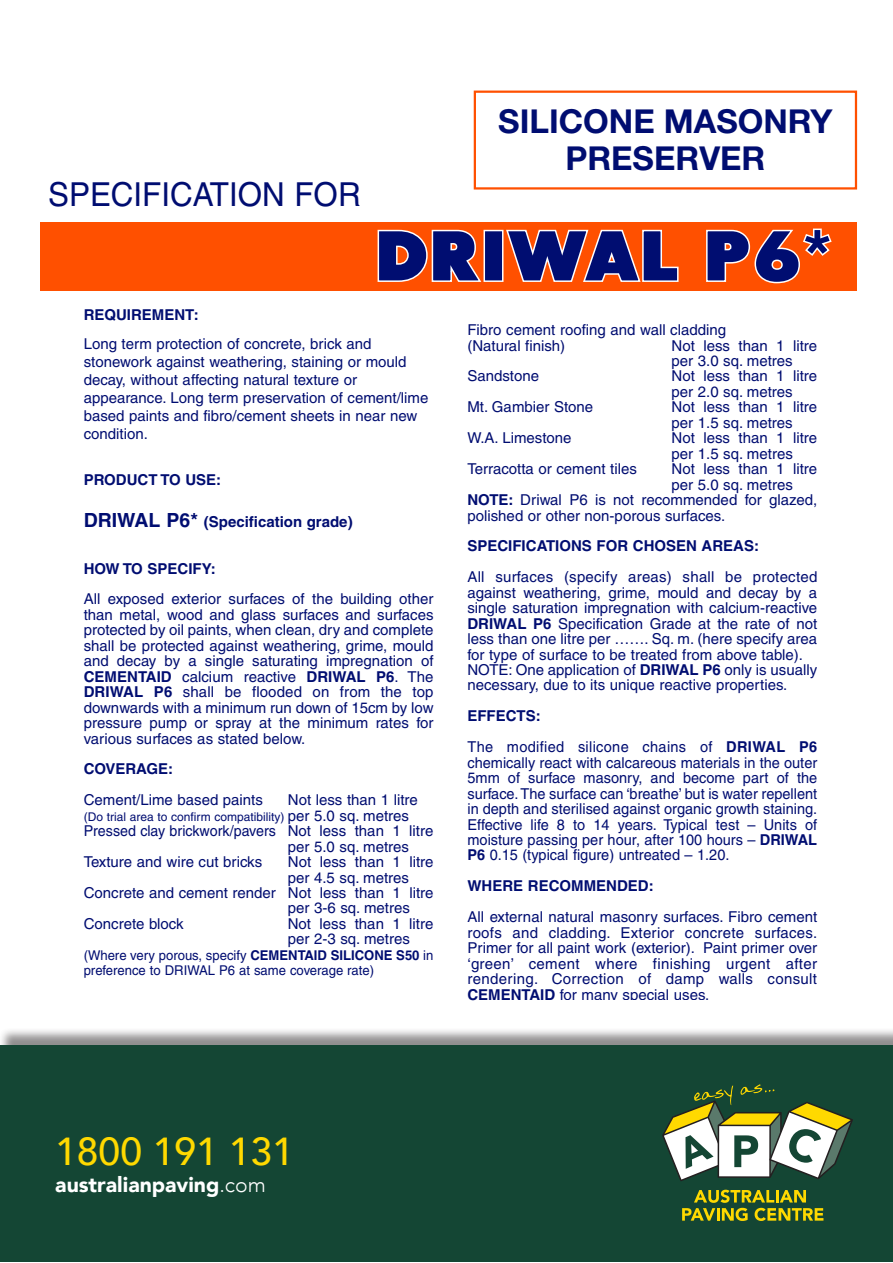
<style>
.page{position:relative;width:893px;height:1263px;background:#fff}
.page>*{position:absolute;margin:0;border:0;box-sizing:border-box;transform-origin:0 0}
.t1{font:500 39px "Avenir";color:#ffd900}
.t2{font:700 33px/36.6px "Helvetica Neue";color:#000d71;text-align:center}
.t3{font:33px "Helvetica";color:#000d71;scale:.95 1}
.t4{font:900 21.15px "Avenir";color:#fff}
.t5{font:15px/15.5px "Helvetica";color:#000d71}
.t6{font:700 15px "Helvetica";color:#000d71}
.t7{font:15px "Helvetica";color:#000d71;scale:.95 1}
.t8{font:15px/30.9px "Helvetica";letter-spacing:.02em;color:#000d71}
.t9{font:13.5px/15.5px "Helvetica";color:#000d71}
.t10{font:12px "Helvetica";color:#000d71}
.s1{font-size:19.5px}
.s2{font-weight:700}
.s3{font-size:15px}
.s4{font-weight:300}
</style>
<div class="page">
<div style="left:0;top:1027px;width:893px;height:232px;background:#231f20;opacity:.5"></div>
<div style="left:0;top:1045px;width:893px;height:216px;background:#144634"></div>
<svg style="left:682px;top:1190px;width:141px;height:31px"></svg>
<svg style="left:662px;top:1084px;width:191px;height:97px"></svg>
<svg style="left:40px;top:90px;width:818px;height:201px"></svg>
<div style="left:0;top:35px;width:395px;height:135px;background:#fff"></div>
<h2 class="t3" style="left:48px;top:176px;width:330px">SPECIFICATION FOR</h2>
<h2 class="t2" style="left:498px;top:102px;width:336px">SILICONE MASONRY<br>PRESERVER</h2>
<p class="t6" style="left:84px;top:305px;width:117px">REQUIREMENT:</p>
<p class="t5" style="left:84px;top:334px;width:346px;line-height:18px">Long term protection of concrete, brick and stonework against weathering, staining or mould decay, without affecting natural texture or appearance. Long term preservation of cement/lime based paints and fibro/cement sheets in near new condition.</p>
<p class="t6" style="left:84px;top:471px;width:139px">PRODUCT TO USE:</p>
<p class="t6" style="left:84px;top:513px;width:270px"><span class="s1">DRIWAL P6*</span> (Specification grade)</p>
<p class="t6" style="left:84px;top:559px;width:134px">HOW TO SPECIFY:</p>
<p class="t5" style="left:84px;top:591px;width:351px;text-align:justify">All exposed exterior surfaces of the building other than metal, wood and glass surfaces and surfaces protected by oil paints, when clean, dry and complete shall be protected against weathering, grime, mould and decay by a single saturating impregnation of <span class="s2">CEMENTAID</span> calcium reactive <span class="s2">DRIWAL P6</span>. The <span class="s2">DRIWAL P6</span> shall be flooded on from the top downwards with a minimum run down of 15cm by low pressure pump or spray at the minimum rates for various surfaces as stated below.</p>
<p class="t6" style="left:84px;top:760px;width:91px">COVERAGE:</p>
<p class="t5" style="left:84px;top:792px;width:181px">Cement/Lime based paints</p>
<p class="t5" style="left:288px;top:792px;width:132px">Not less than 1 litre</p>
<p class="t10" style="left:84px;top:810px;width:327px">(Do trial area to confirm compatibility) <span class="s3">per 5.0 sq. metres</span></p>
<p class="t7" style="left:84px;top:822px;width:370px">Pressed clay brickwork/pavers Not less than 1 litre</p>
<p class="t5" style="left:288px;top:839px;width:123px">per 5.0 sq. metres</p>
<p class="t5" style="left:84px;top:854px;width:180px">Texture and wire cut bricks</p>
<p class="t5" style="left:288px;top:854px;width:147px">Not less than 1 litre</p>
<p class="t5" style="left:288px;top:869px;width:123px">per 4.5 sq. metres</p>
<p class="t5" style="left:84px;top:885px;width:351px">Concrete and cement render Not less than 1 litre</p>
<p class="t5" style="left:288px;top:900px;width:124px">per 3-6 sq. metres</p>
<p class="t5" style="left:84px;top:916px;width:101px">Concrete block</p>
<p class="t5" style="left:288px;top:916px;width:147px">Not less than 1 litre per 2-3 sq. metres</p>
<p class="t9" style="left:84px;top:947px;width:351px">(Where very porous, specify <span class="s2">CEMENTAID SILICONE S50</span> in preference to DRIWAL P6 at same coverage rate)</p>
<p class="t5" style="left:467px;top:322px;width:260px">Fibro cement roofing and wall cladding (Natural finish)</p>
<p class="t5" style="left:672px;top:337px;width:147px">Not less than 1 litre per 3.0 sq. metres</p>
<p class="t5" style="left:467px;top:368px;width:73px">Sandstone</p>
<p class="t5" style="left:672px;top:368px;width:147px">Not less than 1 litre per 2.0 sq. metres</p>
<p class="t5" style="left:467px;top:399px;width:127px">Mt. Gambier Stone</p>
<p class="t5" style="left:672px;top:399px;width:147px">Not less than 1 litre per 1.5 sq. metres</p>
<p class="t5" style="left:467px;top:430px;width:106px">W.A. Limestone</p>
<p class="t5" style="left:672px;top:430px;width:147px">Not less than 1 litre per 1.5 sq. metres</p>
<p class="t5" style="left:467px;top:461px;width:171px">Terracotta or cement tiles</p>
<p class="t5" style="left:672px;top:461px;width:147px">Not less than 1 litre</p>
<p class="t5" style="left:672px;top:477px;width:123px">per 5.0 sq. metres</p>
<p class="t5" style="left:467px;top:492px;width:351px"><span class="s2">NOTE:</span> Driwal P6 is not recommended for glazed,</p>
<p class="t5" style="left:467px;top:507px;width:259px">polished or other non-porous surfaces.</p>
<p class="t6" style="left:467px;top:537px;width:293px">SPECIFICATIONS FOR CHOSEN AREAS:</p>
<p class="t5" style="left:467px;top:569px;width:351px">All surfaces (specify areas) shall be protected against weathering, grime, mould and decay by a single saturation impregnation with calcium-reactive <span class="s2">DRIWAL P6</span> Specification Grade at the rate of not less than one litre per ……. Sq. m. (here specify area for type of surface to be treated from above table).<br>NOTE: One application of <span class="s2">DRIWAL P6</span> only is usually necessary, due to its unique reactive properties.</p>
<p class="t8" style="left:467px;top:701px;width:351px"><span class="s2">EFFECTS:<br></span>The modified silicone chains of <span class="s2">DRIWAL P6</span></p>
<p class="t5" style="left:467px;top:755px;width:351px;text-align:justify">chemically react with calcareous materials in the outer 5mm of surface masonry, and become part of the surface. The surface can ‘breathe’ but is water repellent in depth and sterilised against organic growth staining.<br>Effective life 8 to 14 years. Typical test – Units of moisture passing per hour, after 100 hours – <span class="s2">DRIWAL P6</span> 0.15 (typical figure) untreated – 1.20.</p>
<p class="t6" style="left:467px;top:877px;width:188px">WHERE RECOMMENDED:</p>
<p class="t5" style="left:467px;top:909px;width:351px;text-align:justify">All external natural masonry surfaces. Fibro cement roofs and cladding. Exterior concrete surfaces.<br>Primer for all paint work (exterior). Paint primer over ‘green’ cement where finishing urgent after rendering. Correction of damp walls consult <span class="s2">CEMENTAID</span> for many special uses.</p>
<h1 class="t1" style="left:55px;top:1125px;width:240px">1800 191 131</h1>
<h3 class="t4" style="left:55px;top:1171px;width:212px">australianpaving<span class="s4">.com</span></h3>
</div>
